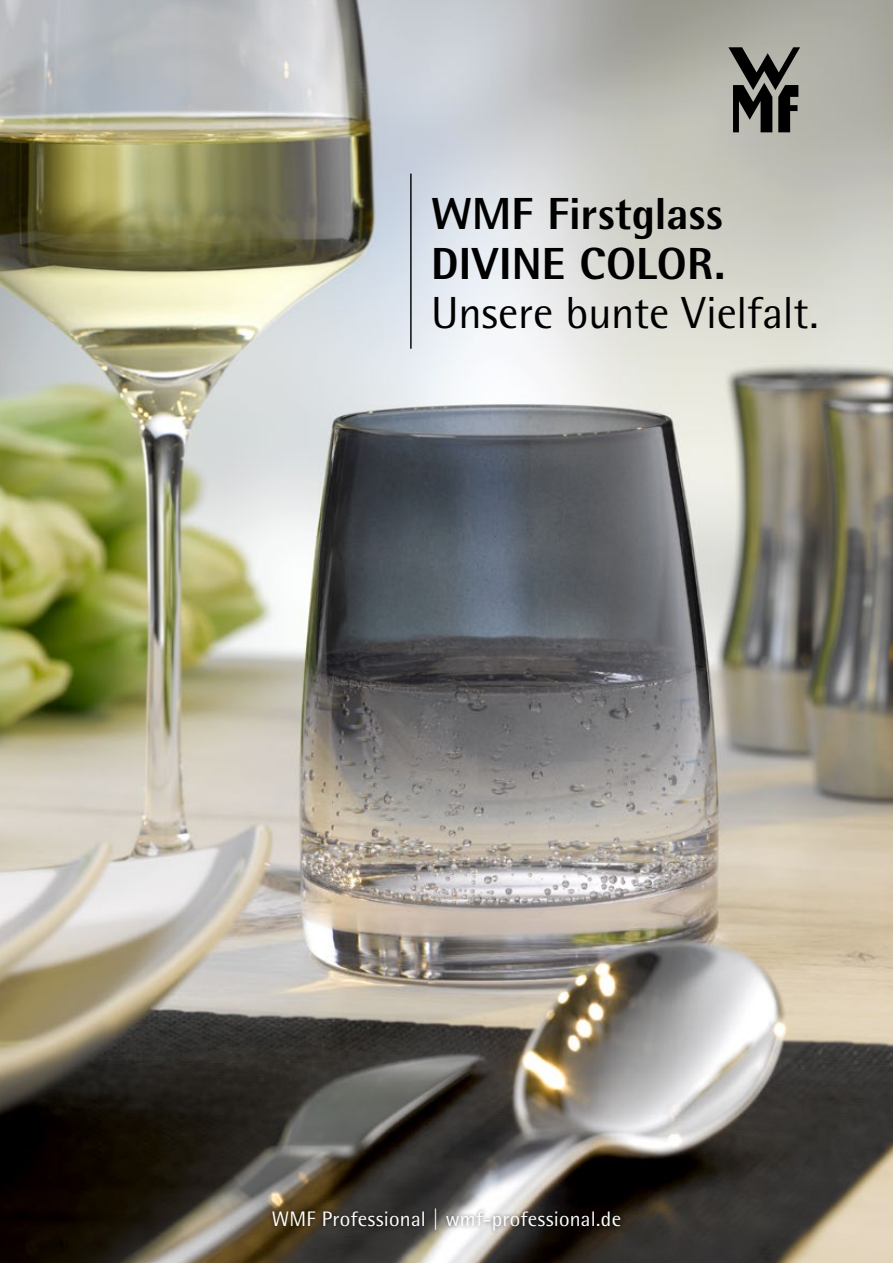
<style>
.page{position:relative;width:893px;height:1263px;background:#fff}
.page>*{position:absolute;margin:0;border:0;box-sizing:border-box;transform-origin:0 0}
.t1{font:700 45px/49.5px "WMF Rotis";letter-spacing:.005em;color:#000}
.t2{font:45px "WMF Rotis";letter-spacing:-.005em;color:#000}
.t3{font:21px "WMF Rotis";letter-spacing:.01em;color:#fff}
</style>
<div class="page">
<img style="left:0;top:0;width:893px;height:1263px">
<div style="left:268px;top:1204px;width:357px;height:31px;background:#000;opacity:.66"></div>
<hr style="left:410px;top:174px;width:2px;height:175px;background:#000">
<svg style="left:728px;top:47px;width:72px;height:85px;background:#5f5f5a"></svg>
<h1 class="t1" style="left:431px;top:189px;width:296px">WMF Firstglass<br>DIVINE COLOR.</h1>
<h1 class="t2" style="left:431px;top:287px;width:389px">Unsere bunte Vielfalt.</h1>
<p class="t3" style="left:272px;top:1206px;width:351px">WMF Professional | wmf-professional.de</p>
</div>
